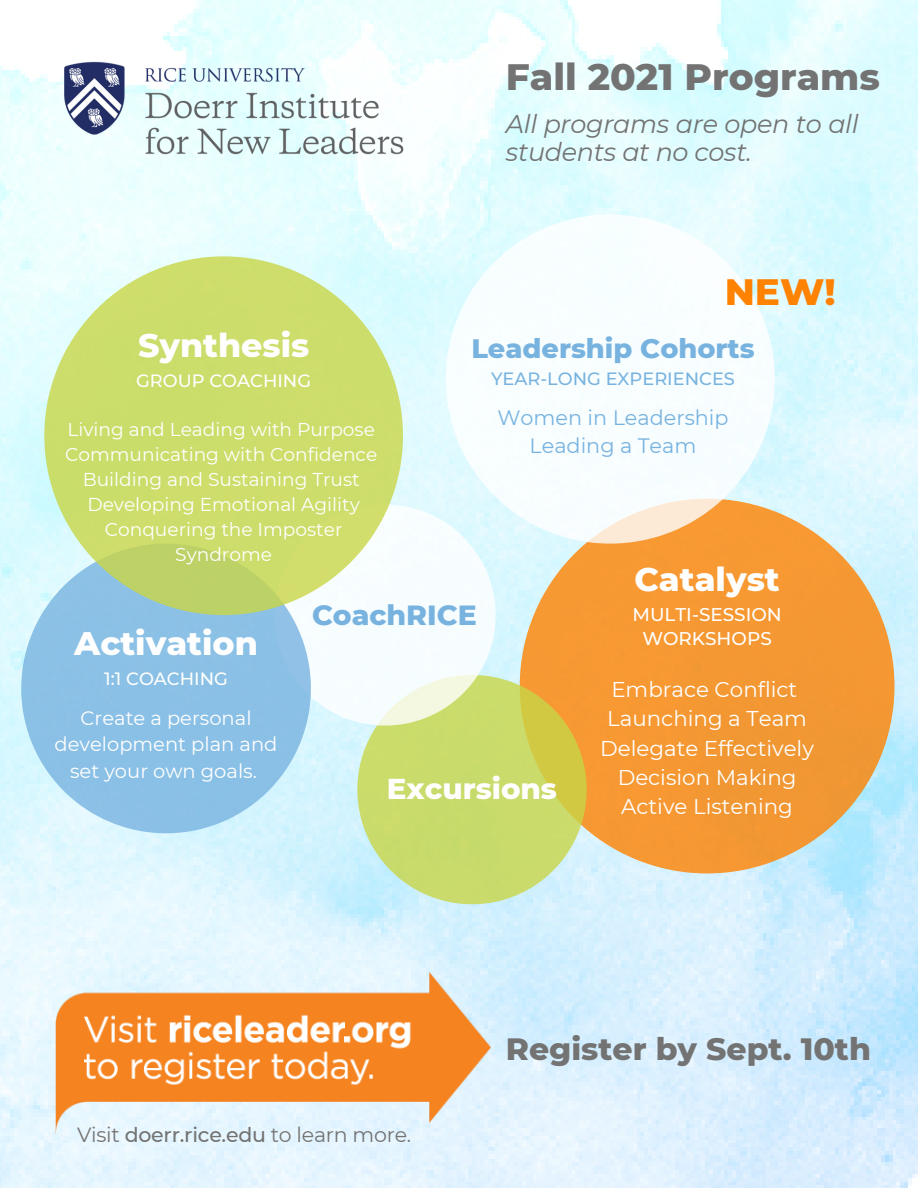
<style>
.page{position:relative;width:918px;height:1188px;background:#fff}
.page>*{position:absolute;margin:0;border:0;box-sizing:border-box;transform-origin:0 0}
.t1{font:800 37.5px "Montserrat";color:#737373}
.t2{font:800 37.5px "Montserrat";color:#ff8200}
.t3{font:800 33.3px "Montserrat";color:#fff}
.t4{font:800 31.5px "Montserrat";color:#737373}
.t5{font:800 29.4px "Montserrat";color:#fff}
.t6{font:800 28.2px "Montserrat";color:#78b3e0}
.t7{font:800 27.3px "Montserrat";color:#78b3e0}
.t8{font:italic 25.5px/27.6px "Montserrat";letter-spacing:-.015em;color:#737373}
.t9{font:21.3px "Montserrat";color:#fff}
.t10{font:20.7px "Montserrat";color:#78b3e0}
.t11{font:20.4px "Montserrat";letter-spacing:-.015em;color:#737373}
.t12{font:19.5px/26.7px "Montserrat";color:#fff;text-align:center}
.t13{font:18.6px/25.2px "Montserrat";color:#fff}
.t14{font:500 18.3px/24.6px "Montserrat";color:#fff;text-align:center}
.t15{font:500 17.7px "Montserrat";color:#fff}
.t16{font:500 17.7px "Montserrat";color:#78b3e0}
.s1{font-weight:500}
</style>
<div class="page">
<img style="left:0;top:0;width:918px;height:1188px">
<img style="left:5px;top:2px;width:459px;height:212px">
<img style="left:55px;top:973px;width:436px;height:161px">
<svg style="left:520px;top:499px;width:374px;height:374px;background:#eea653"></svg>
<svg style="left:357px;top:675px;width:230px;height:229px;background:#cdd877"></svg>
<svg style="left:311px;top:505px;width:185px;height:221px"></svg>
<svg style="left:21px;top:544px;width:290px;height:289px;background:#99caea"></svg>
<svg style="left:44px;top:256px;width:359px;height:359px;background:#cee189"></svg>
<svg style="left:446px;top:215px;width:329px;height:329px"></svg>
<p class="t1" style="left:506px;top:54px;width:376px">Fall 2021 Programs</p>
<p class="t8" style="left:506px;top:110px;width:354px">All programs are open to all students at no cost.</p>
<p class="t2" style="left:725px;top:269px;width:113px">NEW!</p>
<p class="t3" style="left:138px;top:325px;width:173px">Synthesis</p>
<p class="t15" style="left:136px;top:370px;width:177px">GROUP COACHING</p>
<p class="t13" style="left:67px;top:416px;width:309px">Living and Leading with Purpose</p>
<p class="t13" style="left:65px;top:441px;width:314px">Communicating with Confidence</p>
<p class="t13" style="left:83px;top:467px;width:279px">Building and Sustaining Trust<br>Developing Emotional Agility</p>
<p class="t13" style="left:105px;top:517px;width:239px;text-align:center">Conquering the Imposter<br>Syndrome</p>
<p class="t7" style="left:471px;top:331px;width:285px">Leadership Cohorts</p>
<p class="t16" style="left:491px;top:367px;width:245px">YEAR-LONG EXPERIENCES</p>
<p class="t10" style="left:497px;top:405px;width:233px">Women in Leadership</p>
<p class="t10" style="left:530px;top:433px;width:168px">Leading a Team</p>
<p class="t3" style="left:634px;top:559px;width:147px">Catalyst</p>
<p class="t14" style="left:632px;top:602px;width:151px">MULTI-SESSION<br>WORKSHOPS</p>
<p class="t9" style="left:611px;top:677px;width:187px">Embrace Conflict</p>
<p class="t9" style="left:607px;top:706px;width:201px">Launching a Team</p>
<p class="t9" style="left:600px;top:735px;width:215px">Delegate Effectively</p>
<p class="t9" style="left:618px;top:764px;width:180px">Decision Making</p>
<p class="t9" style="left:621px;top:793px;width:173px">Active Listening</p>
<p class="t6" style="left:312px;top:598px;width:166px">CoachRICE</p>
<p class="t3" style="left:74px;top:623px;width:185px">Activation</p>
<p class="t15" style="left:104px;top:668px;width:125px">1:1 COACHING</p>
<p class="t12" style="left:55px;top:704px;width:224px">Create a personal development plan and set your own goals.</p>
<p class="t5" style="left:387px;top:771px;width:172px">Excursions</p>
<p class="t11" style="left:77px;top:1122px;width:335px">Visit <span class="s1">doerr.rice.edu</span> to learn more.</p>
<p class="t4" style="left:506px;top:1029px;width:367px">Register by Sept. 10th</p>
</div>
